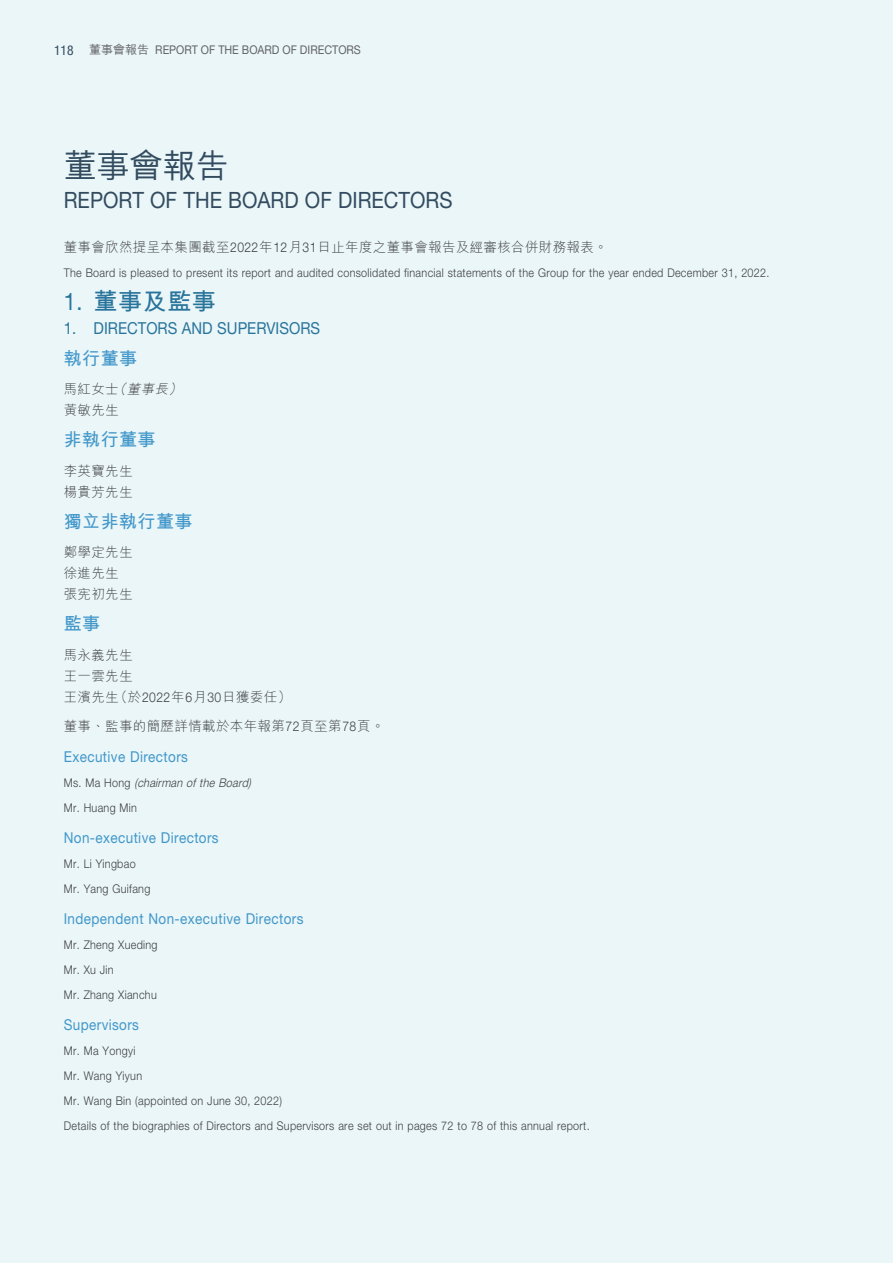
<style>
.page{position:relative;width:893px;height:1263px;background:#fff}
.page>*{position:absolute;margin:0;border:0;box-sizing:border-box;transform-origin:0 0}
.t1{font:500 33px "M Hei HK";color:#324b5f}
.t2{font:700 24px "M Hei HK";letter-spacing:.025em;color:#29749b}
.t3{font:22.5px "Helvetica Neue LT Std";color:#324b5f;scale:.9 1}
.t4{font:700 18px "M Hei HK";letter-spacing:.025em;color:#4297ca}
.t5{font:16.5px "Helvetica Neue LT Std";color:#29749b;scale:.9 1}
.t6{font:15px "Helvetica Neue LT Std";letter-spacing:.03em;color:#4297ca;scale:.9 1}
.t7{font:300 13.5px/21px "M Hei HK";letter-spacing:.025em;color:#3e3e3f}
.t8{font:300 12px/25px "Helvetica Neue LT Std";letter-spacing:.03em;color:#3e3e3f;scale:.9 1}
.t9{font:12px "Helvetica Neue LT Std";color:#636366;scale:.9 1}
.s1{font-stretch:condensed;font-size:13.5px;color:#324b5f}
.s2{font-family:"M Hei HK";font-weight:500}
.s3{font-family:"Helvetica Neue LT Std"}
.s4{font-family:"Helvetica Neue LT Std";font-weight:400}
.s5{font-style:italic}
</style>
<div class="page">
<div style="left:0;top:0;width:892px;height:1263px;background:#eaf6f8"></div>
<p class="t9" style="left:54px;top:42px;width:342px"><span class="s1">118</span> <span class="s2">董事會報告</span> REPORT OF THE BOARD OF DIRECTORS</p>
<h1 class="t1" style="left:64px;top:142px;width:166px">董事會報告</h1>
<h3 class="t3" style="left:64px;top:187px;width:433px">REPORT OF THE BOARD OF DIRECTORS</h3>
<p class="t7" style="left:64px;top:236px;width:545px">董事會欣然提呈本集團截至<span class="s3">2022</span>年<span class="s3">12</span>月<span class="s3">31</span>日止年度之董事會報告及經審核合併財務報表。</p>
<p class="t8" style="left:64px;top:260px;width:786px">The Board is pleased to present its report and audited consolidated financial statements of the Group for the year ended December 31, 2022.</p>
<h2 class="t2" style="left:64px;top:283px;width:154px"><span class="s4">1.</span> 董事及監事</h2>
<h3 class="t5" style="left:64px;top:318px;width:286px">1. DIRECTORS AND SUPERVISORS</h3>
<h3 class="t4" style="left:64px;top:345px;width:75px">執行董事</h3>
<p class="t7" style="left:64px;top:378px;width:122px">馬紅女士<span class="s5">（董事長）</span>黃敏先生</p>
<h3 class="t4" style="left:64px;top:426px;width:93px">非執行董事</h3>
<p class="t7" style="left:64px;top:460px;width:70px">李英寶先生楊貴芳先生</p>
<h3 class="t4" style="left:64px;top:508px;width:130px">獨立非執行董事</h3>
<p class="t7" style="left:64px;top:541px;width:70px">鄭學定先生徐進先生張宪初先生</p>
<h3 class="t4" style="left:64px;top:610px;width:38px">監事</h3>
<p class="t7" style="left:64px;top:644px;width:229px">馬永義先生<br>王一雲先生<br>王濱先生（於<span class="s3">2022</span>年<span class="s3">6</span>月<span class="s3">30</span>日獲委任）</p>
<p class="t7" style="left:64px;top:715px;width:322px">董事、監事的簡歷詳情載於本年報第<span class="s3">72</span>頁至第<span class="s3">78</span>頁。</p>
<p class="t6" style="left:64px;top:748px;width:139px">Executive Directors</p>
<p class="t8" style="left:64px;top:770px;width:210px">M s . M a H o n g <span class="s5">(chairman of the Board)<br></span>Mr. Huang Min</p>
<p class="t6" style="left:64px;top:829px;width:174px">Non-executive Directors</p>
<p class="t8" style="left:64px;top:851px;width:98px">Mr. Li Yingbao<br>Mr. Yang Guifang</p>
<p class="t6" style="left:64px;top:910px;width:268px">Independent Non-executive Directors</p>
<p class="t8" style="left:64px;top:932px;width:106px">Mr. Zheng Xueding<br>Mr. Xu Jin<br>Mr. Zhang Xianchu</p>
<p class="t6" style="left:64px;top:1016px;width:85px">Supervisors</p>
<p class="t8" style="left:64px;top:1038px;width:586px">Mr. Ma Yongyi<br>Mr. Wang Yiyun<br>Mr. Wang Bin (appointed on June 30, 2022)<br>Details of the biographies of Directors and Supervisors are set out in pages 72 to 78 of this annual report.</p>
</div>
